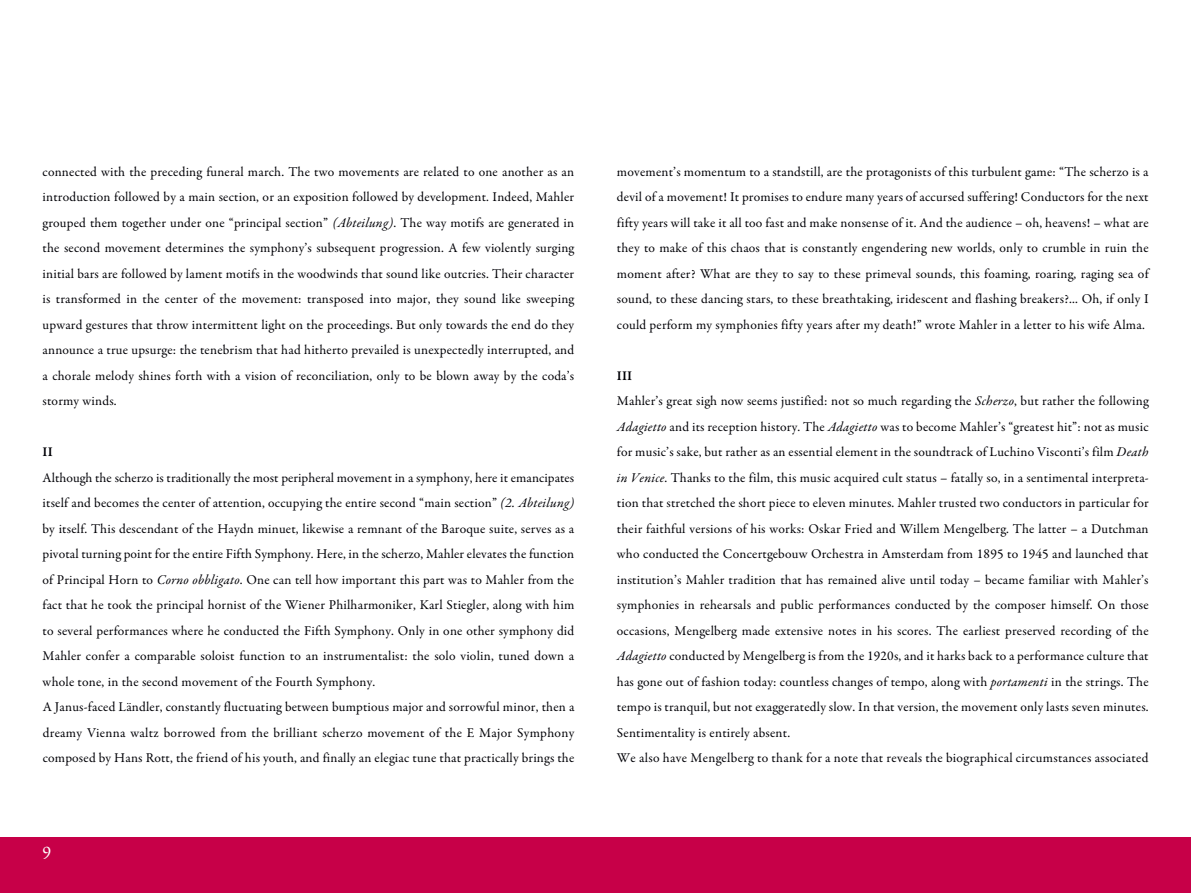
<style>
.page{position:relative;width:1191px;height:893px;background:#fff}
.page>*{position:absolute;margin:0;border:0;box-sizing:border-box;transform-origin:0 0}
.t1{font:18px "Garamond Premr Pro";color:#fff}
.t2{font:13.5px/25.5px "Garamond Premr Pro";letter-spacing:.015em;color:#000006;text-align:justify}
.t3{font:600 13.5px "Garamond Premr Pro";color:#000006}
.s1{font-style:italic}
.s2{font-weight:600}
</style>
<div class="page">
<div style="left:0;top:838px;width:1191px;height:55px;background:#c70048"></div>
<p class="t2" style="left:43px;top:160px;width:533px">connected with the preceding funeral march. The two movements are related to one another as an introduction followed by a main section, or an exposition followed by development. Indeed, Mahler grouped them together under one “principal section” <span class="s1">(Abteilung)</span>. The way motifs are generated in the second movement determines the symphony’s subsequent progression. A few violently surging initial bars are followed by lament motifs in the woodwinds that sound like outcries. Their character is transformed in the center of the movement: transposed into major, they sound like sweeping upward gestures that throw intermittent light on the proceedings. But only towards the end do they announce a true upsurge: the tenebrism that had hitherto prevailed is unexpectedly interrupted, and a chorale melody shines forth with a vision of reconciliation, only to be blown away by the coda’s stormy winds.</p>
<p class="t3" style="left:43px;top:447px;width:12px">II</p>
<p class="t2" style="left:43px;top:466px;width:533px;text-align:left">Although the scherzo is traditionally the most peripheral movement in a symphony, here it emancipates itself and becomes the center of attention, occupying the entire second “main section” <span class="s1">(2. Abteilung) </span>by itself. This descendant of the Haydn minuet, likewise a remnant of the Baroque suite, serves as a pivotal turning point for the entire Fifth Symphony. Here, in the scherzo, Mahler elevates the function of Principal Horn to <span class="s1">Corno obbligato</span>. One can tell how important this part was to Mahler from the fact that he took the principal hornist of the Wiener Philharmoniker, Karl Stiegler, along with him to several performances where he conducted the Fifth Symphony. Only in one other symphony did Mahler confer a comparable soloist function to an instrumentalist: the solo violin, tuned down a whole tone, in the second movement of the Fourth Symphony.<br>A Janus-faced Ländler, constantly fluctuating between bumptious major and sorrowful minor, then a dreamy Vienna waltz borrowed from the brilliant scherzo movement of the E Major Symphony composed by Hans Rott, the friend of his youth, and finally an elegiac tune that practically brings the</p>
<h1 class="t1" style="left:43px;top:845px;width:10px">9</h1>
<p class="t2" style="left:617px;top:160px;width:533px">movement’s momentum to a standstill, are the protagonists of this turbulent game: “The scherzo is a devil of a movement! It promises to endure many years of accursed suffering! Conductors for the next fifty years will take it all too fast and make nonsense of it. And the audience – oh, heavens! – what are they to make of this chaos that is constantly engendering new worlds, only to crumble in ruin the moment after? What are they to say to these primeval sounds, this foaming, roaring, raging sea of sound, to these dancing stars, to these breathtaking, iridescent and flashing breakers?... Oh, if only I could perform my symphonies fifty years after my death!” wrote Mahler in a letter to his wife Alma.</p>
<p class="t2" style="left:617px;top:364px;width:533px;text-align:left"><span class="s2">III<br></span>Mahler’s great sigh now seems justified: not so much regarding the <span class="s1">Scherzo</span>, but rather the following <span class="s1">Adagietto</span> and its reception history. The <span class="s1">Adagietto</span> was to become Mahler’s “greatest hit”: not as music for music’s sake, but rather as an essential element in the soundtrack of Luchino Visconti’s film <span class="s1">Death in Venice</span>. Thanks to the film, this music acquired cult status – fatally so, in a sentimental interpreta&shy;tion that stretched the short piece to eleven minutes. Mahler trusted two conductors in particular for their faithful versions of his works: Oskar Fried and Willem Mengelberg. The latter – a Dutchman who conducted the Concertgebouw Orchestra in Amsterdam from 1895 to 1945 and launched that institution’s Mahler tradition that has remained alive until today – became familiar with Mahler’s symphonies in rehearsals and public performances conducted by the composer himself. On those occasions, Mengelberg made extensive notes in his scores. The earliest preserved recording of the <span class="s1">Adagietto</span> conducted by Mengelberg is from the 1920s, and it harks back to a performance culture that has gone out of fashion today: countless changes of tempo, along with <span class="s1">portamenti</span> in the strings. The tempo is tranquil, but not exaggeratedly slow. In that version, the movement only lasts seven minutes.<br>Sentimentality is entirely absent.<br>We also have Mengelberg to thank for a note that reveals the biographical circumstances associated</p>
</div>
